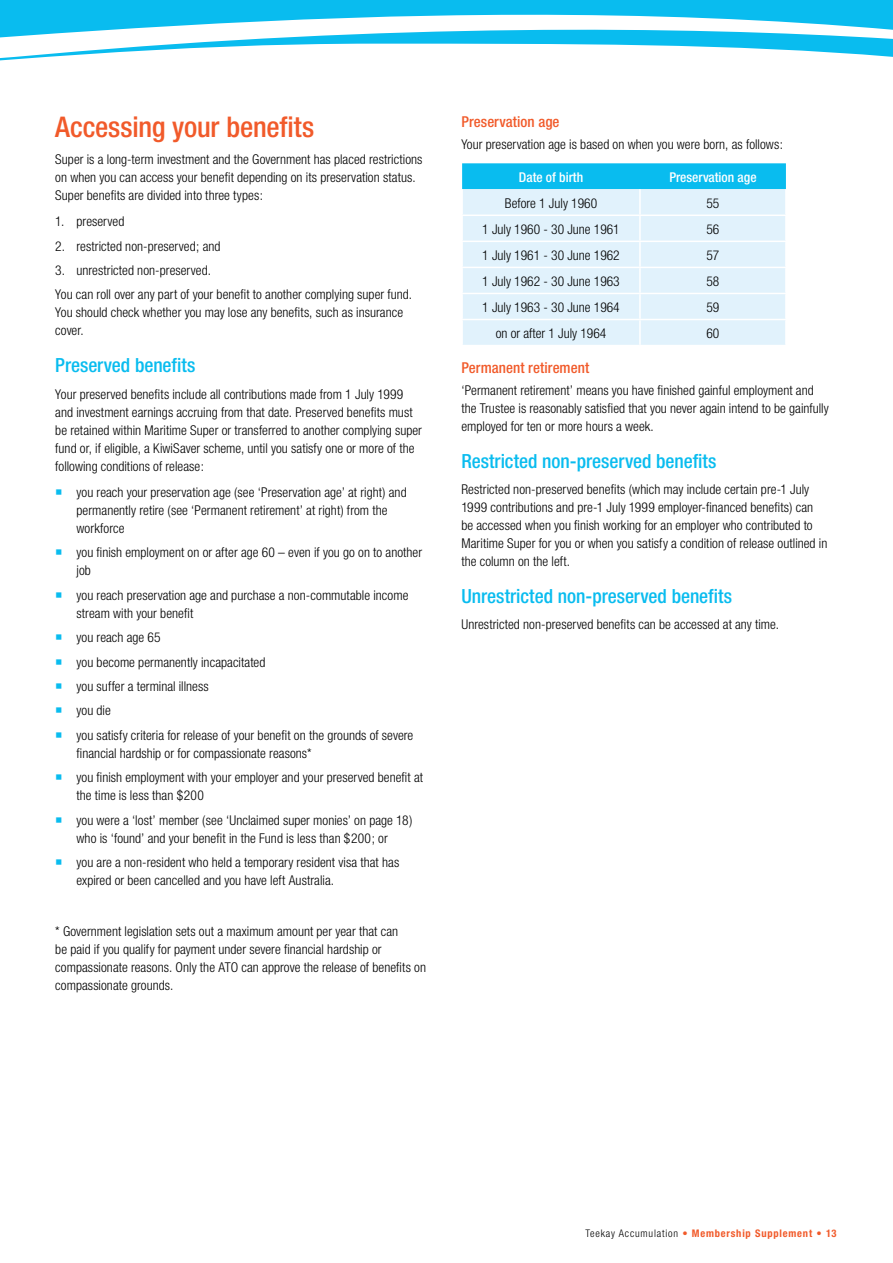
<style>
.page{position:relative;width:893px;height:1263px;background:#fff}
.page>*{position:absolute;margin:0;border:0;box-sizing:border-box;transform-origin:0 0}
.t1{font:500 condensed 28.5px "Helvetica Neue";letter-spacing:-.005em;color:#f15a2a}
.t2{font:500 condensed 19.5px "Helvetica Neue";color:#09bcef}
.t3{font:500 condensed 15px "Helvetica Neue";letter-spacing:.005em;color:#f15a2a}
.t4{font:300 condensed 13.5px/18px "Helvetica Neue";letter-spacing:.005em;color:#000}
.t5{font:500 condensed 13.5px "Helvetica Neue";color:#fff}
.t6{font:700 condensed 10.5px "Helvetica Neue";letter-spacing:.075em;color:#f15a2a}
.s1{font-weight:300;color:#000}
</style>
<div class="page">
<svg style="left:0;top:0;width:893px;height:61px;fill:#09bcef"></svg>
<div style="left:462px;top:163px;width:324px;height:26px;background:#09bcef"></div>
<div style="left:463px;top:189px;width:322px;height:156px;background:#e1f2fc"></div>
<hr style="left:639px;top:189px;width:2px;height:26px;background:#fff">
<hr style="left:461px;top:215px;width:179px;height:1px;background:#fff">
<hr style="left:640px;top:215px;width:147px;height:1px;background:#fff">
<hr style="left:639px;top:216px;width:2px;height:25px;background:#fff">
<hr style="left:461px;top:241px;width:179px;height:1px;background:#fff">
<hr style="left:640px;top:241px;width:147px;height:1px;background:#fff">
<hr style="left:639px;top:242px;width:2px;height:25px;background:#fff">
<hr style="left:461px;top:267px;width:179px;height:1px;background:#fff">
<hr style="left:640px;top:267px;width:147px;height:1px;background:#fff">
<hr style="left:639px;top:268px;width:2px;height:25px;background:#fff">
<hr style="left:461px;top:293px;width:179px;height:1px;background:#fff">
<hr style="left:640px;top:293px;width:147px;height:1px;background:#fff">
<hr style="left:639px;top:294px;width:2px;height:25px;background:#fff">
<hr style="left:461px;top:319px;width:179px;height:1px;background:#fff">
<hr style="left:640px;top:319px;width:147px;height:1px;background:#fff">
<hr style="left:639px;top:320px;width:2px;height:25px;background:#fff">
<h1 class="t1" style="left:55px;top:110px;width:260px">Accessing your benefits</h1>
<p class="t4" style="left:55px;top:150px;width:369px">Super is a long-term investment and the Government has placed restrictions on when you can access your benefit depending on its preservation status.<br>Super benefits are divided into three types:</p>
<p class="t4" style="left:55px;top:212px;width:71px">1. preserved</p>
<p class="t4" style="left:55px;top:237px;width:167px">2. restricted non-preserved; and</p>
<p class="t4" style="left:55px;top:258px;width:358px;line-height:24.5px">3. unrestricted non-preserved.<br>You can roll over any part of your benefit to another complying super fund.</p>
<p class="t4" style="left:55px;top:303px;width:349px">You should check whether you may lose any benefits, such as insurance cover.</p>
<h2 class="t2" style="left:55px;top:354px;width:142px">Preserved benefits</h2>
<p class="t4" style="left:55px;top:385px;width:368px">Your preserved benefits include all contributions made from 1 July 1999 and investment earnings accruing from that date. Preserved benefits must be retained within Maritime Super or transferred to another complying super fund or, if eligible, a KiwiSaver scheme, until you satisfy one or more of the following conditions of release:</p>
<p class="t4" style="left:77px;top:483px;width:332px">you reach your preservation age (see ‘Preservation age’ at right) and permanently retire (see ‘Permanent retirement’ at right) from the workforce</p>
<p class="t4" style="left:77px;top:544px;width:347px">you finish employment on or after age 60 – even if you go on to another job</p>
<p class="t4" style="left:77px;top:586px;width:333px">you reach preservation age and purchase a non-commutable income stream with your benefit</p>
<p class="t4" style="left:77px;top:625px;width:338px;line-height:24.5px">you reach age 65<br>you become permanently incapacitated<br>you suffer a terminal illness<br>you die<br>you satisfy criteria for release of your benefit on the grounds of severe</p>
<p class="t4" style="left:77px;top:741px;width:348px;line-height:24.5px">financial hardship or for compassionate reasons*<br>you finish employment with your employer and your preserved benefit at</p>
<p class="t4" style="left:77px;top:783px;width:337px;line-height:24.5px">the time is less than $200<br>you were a ‘lost’ member (see ‘Unclaimed super monies’ on page 18)</p>
<p class="t4" style="left:77px;top:825px;width:324px;line-height:24.5px">who is ‘found’ and your benefit in the Fund is less than $200; or you are a non-resident who held a temporary resident visa that has</p>
<p class="t4" style="left:77px;top:871px;width:259px">expired or been cancelled and you have left Australia.</p>
<p class="t4" style="left:55px;top:922px;width:372px">* Government legislation sets out a maximum amount per year that can<br>be paid if you qualify for payment under severe financial hardship or compassionate reasons. Only the ATO can approve the release of benefits on compassionate grounds.</p>
<p class="t3" style="left:461px;top:112px;width:100px">Preservation age</p>
<p class="t4" style="left:461px;top:135px;width:323px">Your preservation age is based on when you were born, as follows:</p>
<p class="t5" style="left:519px;top:169px;width:66px">Date of birth</p>
<p class="t5" style="left:669px;top:169px;width:89px">Preservation age</p>
<p class="t4" style="left:505px;top:194px;width:94px">Before 1 July 1960</p>
<p class="t4" style="left:706px;top:194px;width:14px">55</p>
<p class="t4" style="left:482px;top:220px;width:139px">1 July 1960 - 30 June 1961</p>
<p class="t4" style="left:706px;top:220px;width:14px">56</p>
<p class="t4" style="left:482px;top:246px;width:139px">1 July 1961 - 30 June 1962</p>
<p class="t4" style="left:706px;top:246px;width:14px">57</p>
<p class="t4" style="left:482px;top:272px;width:139px">1 July 1962 - 30 June 1963</p>
<p class="t4" style="left:706px;top:272px;width:14px">58</p>
<p class="t4" style="left:482px;top:298px;width:139px">1 July 1963 - 30 June 1964</p>
<p class="t4" style="left:706px;top:298px;width:14px">59</p>
<p class="t4" style="left:496px;top:324px;width:112px">on or after 1 July 1964</p>
<p class="t4" style="left:706px;top:324px;width:14px">60</p>
<p class="t3" style="left:461px;top:358px;width:129px">Permanent retirement</p>
<p class="t4" style="left:461px;top:381px;width:369px">‘Permanent retirement’ means you have finished gainful employment and the Trustee is reasonably satisfied that you never again intend to be gainfully employed for ten or more hours a week.</p>
<h2 class="t2" style="left:461px;top:449px;width:257px">Restricted non-preserved benefits</h2>
<p class="t4" style="left:461px;top:480px;width:367px">Restricted non-preserved benefits (which may include certain pre-1 July 1999 contributions and pre-1 July 1999 employer-financed benefits) can be accessed when you finish working for an employer who contributed to Maritime Super for you or when you satisfy a condition of release outlined in the column on the left.</p>
<h2 class="t2" style="left:461px;top:584px;width:272px">Unrestricted non-preserved benefits</h2>
<p class="t4" style="left:461px;top:615px;width:319px">Unrestricted non-preserved benefits can be accessed at any time.</p>
<p class="t6" style="left:586px;top:1227px;width:253px"><span class="s1">Teekay Accumulation</span> • Membership Supplement • 13</p>
</div>
